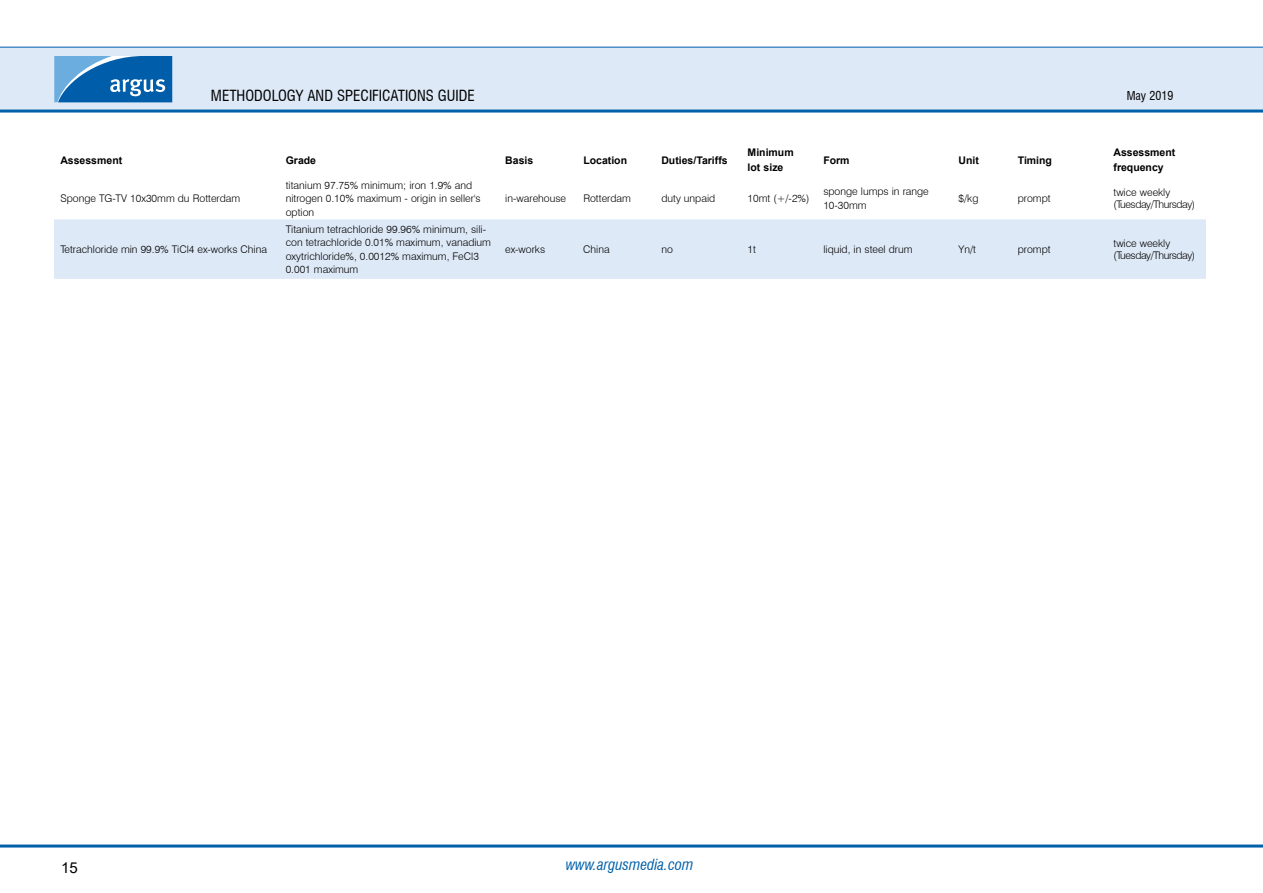
<style>
.page{position:relative;width:1263px;height:893px;background:#fff}
.page>*{position:absolute;margin:0;border:0;box-sizing:border-box;transform-origin:0 0}
.t1{font:condensed 15px "Swiss 721 BT";color:#000}
.t2{font:italic condensed 15px "Swiss 721 BT";color:#0060a9}
.t3{font:15px "Arial";color:#000}
.t4{font:condensed 12px "Swiss 721 BT";color:#000}
.t5{font:300 10.5px/13.5px "Swiss 721 BT";color:#000}
.t6{font:700 10.5px/15px "Arial";color:#000}
.t7{font:300 10.5px/12px "Swiss 721 BT";letter-spacing:-.04em;color:#000}
</style>
<div class="page">
<div style="left:0;top:47px;width:1263px;height:64px;background:#dee9f7"></div>
<hr style="left:0;top:110px;width:1263px;height:3px;background:#0060a9">
<hr style="left:0;top:47px;width:1263px;height:1px;background:#0060a9">
<svg style="left:54px;top:56px;width:118px;height:46px;background:#307dbd"></svg>
<hr style="left:0;top:844px;width:1263px;height:3px;background:#0060a9">
<div style="left:54px;top:219px;width:1152px;height:60px;background:#dee9f7"></div>
<h1 class="t1" style="left:211px;top:86px;width:265px">METHODOLOGY AND SPECIFICATIONS GUIDE</h1>
<p class="t4" style="left:1127px;top:88px;width:48px">MAY 2019</p>
<p class="t6" style="left:60px;top:153px;width:63px">Assessment</p>
<p class="t6" style="left:286px;top:153px;width:32px">Grade</p>
<p class="t6" style="left:505px;top:153px;width:30px">Basis</p>
<p class="t6" style="left:583px;top:153px;width:45px">Location</p>
<p class="t6" style="left:661px;top:153px;width:68px">Duties/Tariffs</p>
<p class="t6" style="left:747px;top:145px;width:48px">Minimum lot size</p>
<p class="t6" style="left:823px;top:153px;width:28px">Form</p>
<p class="t6" style="left:958px;top:153px;width:22px">Unit</p>
<p class="t6" style="left:1018px;top:153px;width:36px">Timing</p>
<p class="t6" style="left:1113px;top:145px;width:63px">Assessment frequency</p>
<p class="t5" style="left:60px;top:191px;width:181px">Sponge TG-TV 10x30mm du Rotterdam</p>
<p class="t5" style="left:286px;top:178px;width:196px">titanium 97.75% minimum; iron 1.9% and nitrogen 0.10% maximum - origin in seller's option</p>
<p class="t5" style="left:505px;top:191px;width:62px">in-warehouse</p>
<p class="t5" style="left:583px;top:191px;width:49px">Rotterdam</p>
<p class="t5" style="left:661px;top:191px;width:55px">duty unpaid</p>
<p class="t5" style="left:747px;top:191px;width:63px">10mt (+/-2%)</p>
<p class="t5" style="left:823px;top:185px;width:107px">sponge lumps in range<br>10-30mm</p>
<p class="t5" style="left:958px;top:191px;width:21px">$/kg</p>
<p class="t5" style="left:1018px;top:191px;width:34px">prompt</p>
<p class="t7" style="left:1113px;top:186px;width:83px">twice weekly (Tuesday/Thursday)</p>
<p class="t5" style="left:60px;top:243px;width:208px">Tetrachloride min 99.9% TiCl4 ex-works China</p>
<p class="t5" style="left:286px;top:222px;width:207px">Titanium tetrachloride 99.96% minimum, sili&shy;con tetrachloride 0.01% maximum, vanadium oxytrichloride%, 0.0012% maximum, FeCl3<br>0.001 maximum</p>
<p class="t5" style="left:505px;top:243px;width:41px">ex-works</p>
<p class="t5" style="left:583px;top:243px;width:28px">China</p>
<p class="t5" style="left:661px;top:243px;width:13px">no</p>
<p class="t5" style="left:747px;top:243px;width:10px">1t</p>
<p class="t5" style="left:823px;top:243px;width:91px">liquid, in steel drum</p>
<p class="t5" style="left:958px;top:243px;width:19px">Yn/t</p>
<p class="t5" style="left:1018px;top:243px;width:34px">prompt</p>
<p class="t7" style="left:1113px;top:237px;width:83px">twice weekly (Tuesday/Thursday)</p>
<h1 class="t3" style="left:61px;top:857px;width:18px">15</h1>
<h1 class="t2" style="left:566px;top:856px;width:129px">www.argusmedia.com</h1>
</div>
